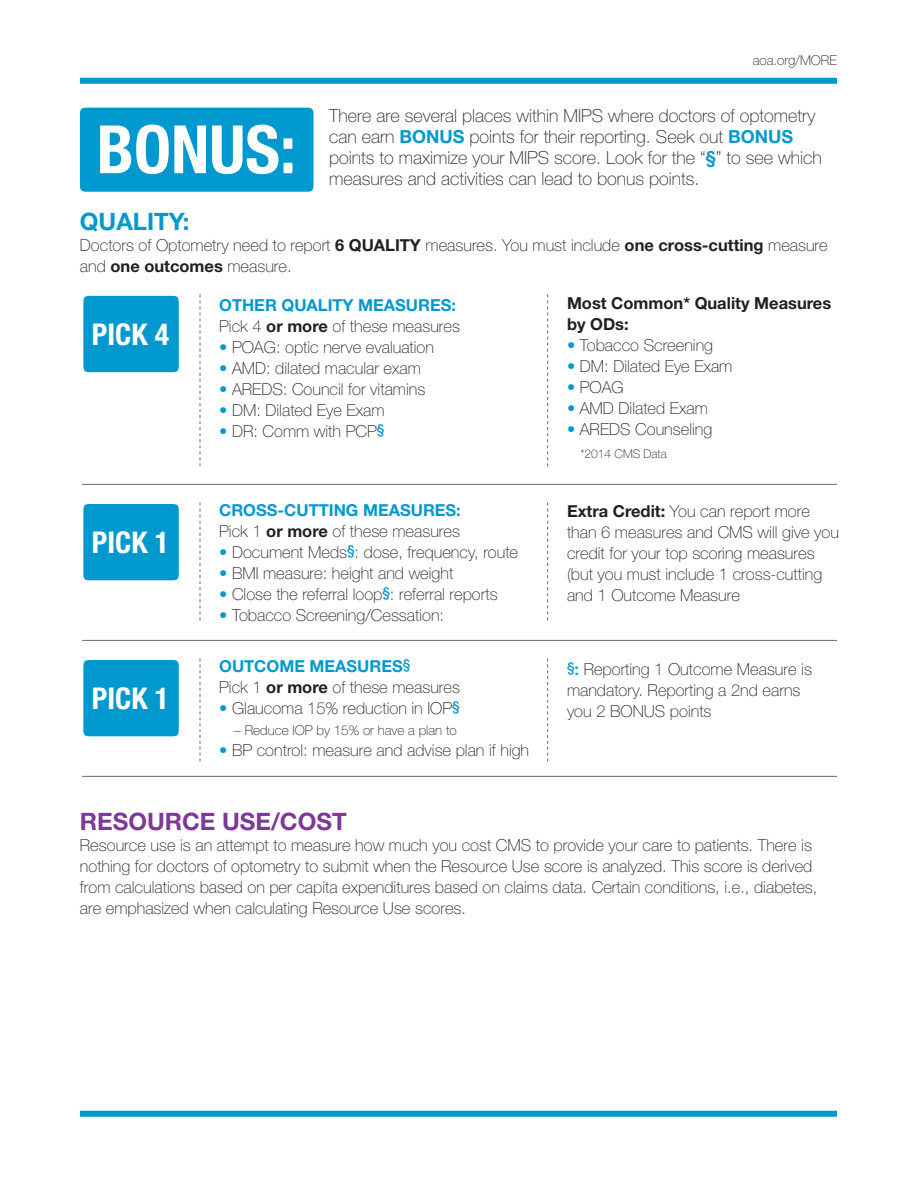
<style>
.page{position:relative;width:918px;height:1188px;background:#fff}
.page>*{position:absolute;margin:0;border:0;box-sizing:border-box;transform-origin:0 0}
.t1{font:700 condensed 66.75px "Helvetica Neue";color:#fff}
.t2{font:700 condensed 30px "Helvetica Neue";color:#fff}
.t3{font:700 24px "Helvetica Neue";color:#813699}
.t4{font:700 24px "Helvetica Neue";color:#0099cf}
.t5{font:100 18px/21px "Helvetica Neue";color:#231f20}
.t6{font:100 16.5px/21px "Helvetica Neue";color:#231f20}
.t7{font:700 16.5px "Helvetica Neue";color:#0099cf}
.t8{font:700 16.5px/21px "Helvetica Neue";color:#231f20}
.t9{font:100 13.5px "Helvetica Neue";color:#231f20}
.t10{font:100 12px "Helvetica Neue";color:#231f20}
.s1{font-weight:700;color:#0099cf}
.s2{font-weight:700}
.s3{color:#0099cf}
.s4{font-weight:500;color:#0099cf}
</style>
<div class="page">
<div style="left:80px;top:78px;width:757px;height:6px;background:#0099cf"></div>
<svg style="left:199px;top:294px;width:2px;height:172px"></svg>
<div style="left:83px;top:296px;width:96px;height:76px;background:#0099cf;border-radius:7px"></div>
<svg style="left:547px;top:294px;width:1px;height:172px"></svg>
<hr style="left:82px;top:484px;width:755px;height:1px;background:#6c6d70">
<svg style="left:199px;top:502px;width:2px;height:119px"></svg>
<div style="left:83px;top:504px;width:96px;height:76px;background:#0099cf;border-radius:7px"></div>
<svg style="left:547px;top:502px;width:1px;height:119px"></svg>
<hr style="left:82px;top:640px;width:755px;height:1px;background:#6c6d70">
<svg style="left:199px;top:658px;width:2px;height:104px"></svg>
<div style="left:83px;top:660px;width:96px;height:76px;background:#0099cf;border-radius:7px"></div>
<svg style="left:547px;top:658px;width:1px;height:104px"></svg>
<div style="left:80px;top:1111px;width:757px;height:6px;background:#0099cf"></div>
<div style="left:80px;top:108px;width:234px;height:84px;background:#0099cf;border-radius:7px"></div>
<hr style="left:82px;top:776px;width:755px;height:1px;background:#6c6d70">
<p class="t1" style="left:97px;top:109px;width:201px">BONUS:</p>
<p class="t9" style="left:753px;top:52px;width:86px">aoa.org/MORE</p>
<p class="t5" style="left:329px;top:105px;width:494px">There are several places within MIPS where doctors of optometry can earn <span class="s1">BONUS</span> points for their reporting. Seek out <span class="s1">BONUS </span>points to maximize your MIPS score. Look for the “<span class="s1">§</span>” to see which measures and activities can lead to bonus points.</p>
<p class="t4" style="left:80px;top:206px;width:111px">QUALITY:</p>
<p class="t6" style="left:80px;top:234px;width:749px">Doctors of Optometry need to report <span class="s2">6 QUALITY</span> measures. You must include <span class="s2">one cross-cutting</span> measure and <span class="s2">one outcomes</span> measure.</p>
<p class="t7" style="left:219px;top:295px;width:238px">OTHER QUALITY MEASURES:</p>
<p class="t6" style="left:219px;top:315px;width:242px">Pick 4 <span class="s2">or more</span> of these measures</p>
<p class="t6" style="left:219px;top:336px;width:216px"><span class="s3">•</span> POAG: optic nerve evaluation</p>
<p class="t6" style="left:219px;top:357px;width:203px"><span class="s3">•</span> AMD: dilated macular exam</p>
<p class="t6" style="left:219px;top:378px;width:208px"><span class="s3">•</span> AREDS: Council for vitamins</p>
<p class="t6" style="left:219px;top:399px;width:167px"><span class="s3">•</span> DM: Dilated Eye Exam</p>
<p class="t6" style="left:219px;top:420px;width:167px"><span class="s3">•</span> DR: Comm with PCP<sup>§</sup></p>
<p class="t8" style="left:567px;top:292px;width:266px">Most Common* Quality Measures by ODs:</p>
<p class="t6" style="left:567px;top:335px;width:148px"><span class="s3">•</span> Tobacco Screening</p>
<p class="t6" style="left:567px;top:356px;width:167px"><span class="s3">•</span> DM: Dilated Eye Exam</p>
<p class="t6" style="left:567px;top:377px;width:58px"><span class="s3">•</span> POAG</p>
<p class="t6" style="left:567px;top:398px;width:142px"><span class="s3">•</span> AMD Dilated Exam</p>
<p class="t6" style="left:567px;top:419px;width:147px"><span class="s3">•</span> AREDS Counseling</p>
<p class="t10" style="left:580px;top:447px;width:88px">*2014 CMS Data</p>
<p class="t2" style="left:92px;top:316px;width:79px">PICK 4</p>
<p class="t2" style="left:92px;top:525px;width:79px">PICK 1</p>
<p class="t2" style="left:92px;top:681px;width:79px">PICK 1</p>
<p class="t7" style="left:219px;top:500px;width:243px">CROSS-CUTTING MEASURES:</p>
<p class="t6" style="left:219px;top:521px;width:242px">Pick 1 <span class="s2">or more</span> of these measures</p>
<p class="t6" style="left:219px;top:542px;width:301px"><span class="s3">•</span> Document Meds<sup>§</sup>: dose, frequency, route</p>
<p class="t6" style="left:219px;top:563px;width:236px"><span class="s3">•</span> BMI measure: height and weight</p>
<p class="t6" style="left:219px;top:584px;width:280px"><span class="s3">•</span> Close the referral loop<sup>§</sup>: referral reports</p>
<p class="t6" style="left:219px;top:605px;width:227px"><span class="s3">•</span> Tobacco Screening/Cessation:</p>
<p class="t7" style="left:219px;top:656px;width:193px">OUTCOME MEASURES<sup>§</sup></p>
<p class="t6" style="left:219px;top:677px;width:242px">Pick 1 <span class="s2">or more</span> of these measures</p>
<p class="t6" style="left:219px;top:698px;width:242px"><span class="s3">•</span> Glaucoma 15% reduction in IOP<sup>§</sup></p>
<p class="t9" style="left:234px;top:723px;width:224px">– Reduce IOP by 15% or have a plan to</p>
<p class="t6" style="left:219px;top:740px;width:312px"><span class="s3">•</span> BP control: measure and advise plan if high</p>
<p class="t6" style="left:567px;top:501px;width:274px"><span class="s2">Extra Credit:</span> You can report more than 6 measures and CMS will give you credit for your top scoring measures (but you must include 1 cross-cutting and 1 Outcome Measure</p>
<p class="t6" style="left:567px;top:658px;width:246px"><sup>§</sup><span class="s4">:</span> Reporting 1 Outcome Measure is mandatory. Reporting a 2nd earns</p>
<p class="t6" style="left:567px;top:700px;width:146px">you 2 BONUS points</p>
<p class="t3" style="left:80px;top:807px;width:268px">RESOURCE USE/COST</p>
<p class="t6" style="left:80px;top:835px;width:739px">Resource use is an attempt to measure how much you cost CMS to provide your care to patients. There is nothing for doctors of optometry to submit when the Resource Use score is analyzed. This score is derived from calculations based on per capita expenditures based on claims data. Certain conditions, i.e., diabetes, are emphasized when calculating Resource Use scores.</p>
</div>
